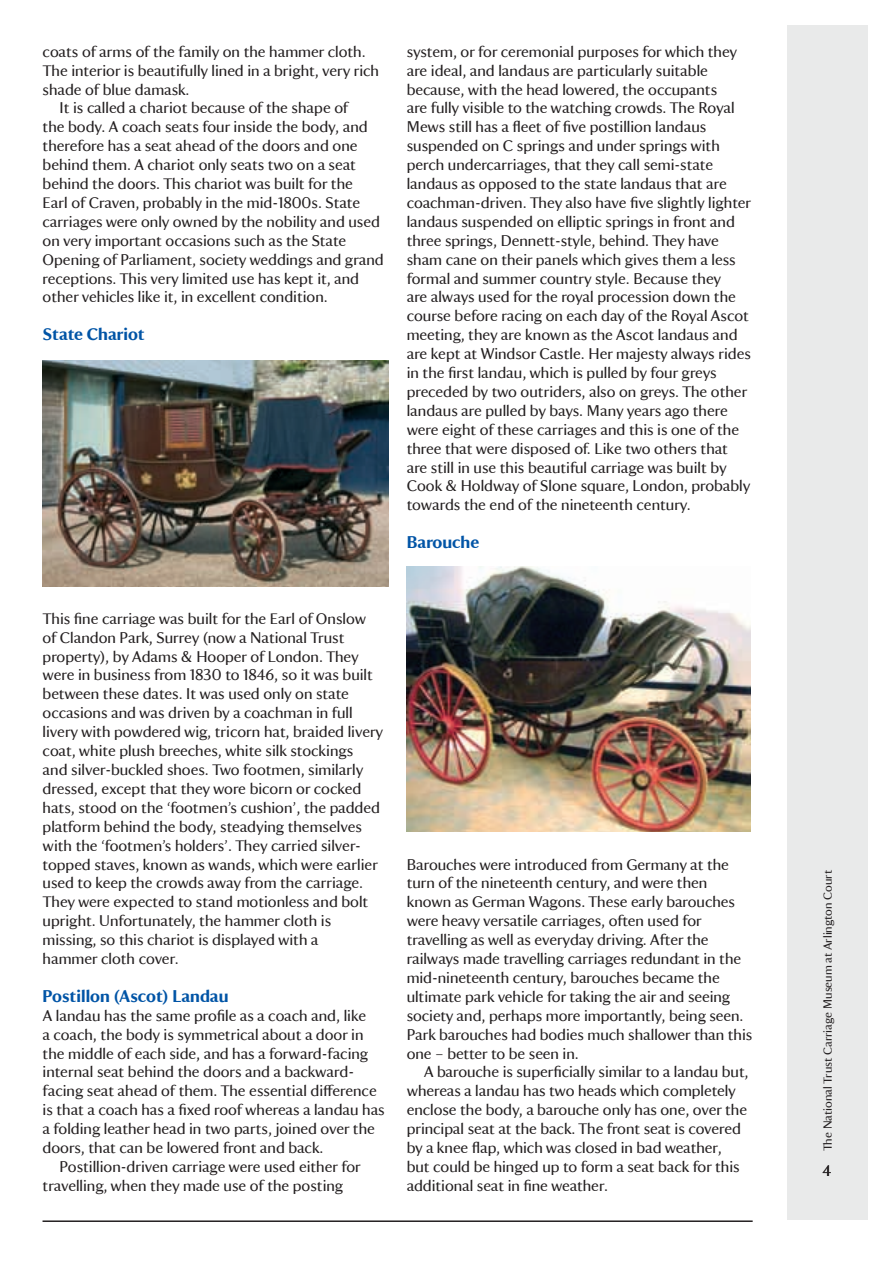
<style>
.page{position:relative;width:893px;height:1263px;background:#fff}
.page>*{position:absolute;margin:0;border:0;box-sizing:border-box;transform-origin:0 0}
.t1{font:700 17.25px "National Trust TT";color:#0154a6}
.t2{font:15.75px/18.9px "National Trust TT";color:#231f20}
.t3{font:12px "National Trust TT";color:#231f20}
</style>
<div class="page">
<div style="left:787px;top:26px;width:80px;height:1194px;background:#e9eaea"></div>
<hr style="left:43px;top:1220px;width:710px;height:2px;background:#231f20">
<img style="left:43px;top:360px;width:346px;height:226px">
<img style="left:407px;top:567px;width:344px;height:264px">
<p class="t2" style="left:43px;top:41px;width:325px">coats of arms of the family on the hammer cloth.</p>
<p class="t2" style="left:43px;top:60px;width:338px">The interior is beautifully lined in a bright, very rich</p>
<p class="t2" style="left:43px;top:79px;width:148px">shade of blue damask.</p>
<p class="t2" style="left:60px;top:98px;width:290px">It is called a chariot because of the shape of</p>
<p class="t2" style="left:43px;top:116px;width:327px">the body. A coach seats four inside the body, and</p>
<p class="t2" style="left:43px;top:135px;width:316px">therefore has a seat ahead of the doors and one</p>
<p class="t2" style="left:43px;top:154px;width:315px">behind them. A chariot only seats two on a seat</p>
<p class="t2" style="left:43px;top:173px;width:312px">behind the doors. This chariot was built for the</p>
<p class="t2" style="left:43px;top:192px;width:319px">Earl of Craven, probably in the mid-1800s. State</p>
<p class="t2" style="left:43px;top:211px;width:339px">carriages were only owned by the nobility and used</p>
<p class="t2" style="left:43px;top:230px;width:305px">on very important occasions such as the State</p>
<p class="t2" style="left:43px;top:249px;width:343px">Opening of Parliament, society weddings and grand</p>
<p class="t2" style="left:43px;top:268px;width:318px">receptions. This very limited use has kept it, and</p>
<p class="t2" style="left:43px;top:287px;width:287px">other vehicles like it, in excellent condition.</p>
<p class="t1" style="left:43px;top:322px;width:104px">State Chariot</p>
<p class="t2" style="left:407px;top:41px;width:346px">system, or for ceremonial purposes for which they are ideal, and landaus are particularly suitable because, with the head lowered, the occupants<br>are fully visible to the watching crowds. The Royal Mews still has a fleet of five postillion landaus suspended on C springs and under springs with perch undercarriages, that they call semi-state landaus as opposed to the state landaus that are coachman-driven. They also have five slightly lighter landaus suspended on elliptic springs in front and three springs, Dennett-style, behind. They have sham cane on their panels which gives them a less formal and summer country style. Because they<br>are always used for the royal procession down the course before racing on each day of the Royal Ascot meeting, they are known as the Ascot landaus and are kept at Windsor Castle. Her majesty always rides in the first landau, which is pulled by four greys preceded by two outriders, also on greys. The other landaus are pulled by bays. Many years ago there were eight of these carriages and this is one of the three that were disposed of. Like two others that are still in use this beautiful carriage was built by Cook &amp; Holdway of Slone square, London, probably towards the end of the nineteenth century.</p>
<p class="t1" style="left:407px;top:530px;width:74px">Barouche</p>
<p class="t2" style="left:43px;top:608px;width:342px">This fine carriage was built for the Earl of Onslow of Clandon Park, Surrey (now a National Trust property), by Adams &amp; Hooper of London. They were in business from 1830 to 1846, so it was built between these dates. It was used only on state occasions and was driven by a coachman in full livery with powdered wig, tricorn hat, braided livery coat, white plush breeches, white silk stockings<br>and silver-buckled shoes. Two footmen, similarly dressed, except that they wore bicorn or cocked hats, stood on the ‘footmen’s cushion’, the padded platform behind the body, steadying themselves with the ‘footmen’s holders’. They carried silver&shy;topped staves, known as wands, which were earlier used to keep the crowds away from the carriage.<br>They were expected to stand motionless and bolt upright. Unfortunately, the hammer cloth is missing, so this chariot is displayed with a<br>hammer cloth cover.</p>
<p class="t1" style="left:43px;top:984px;width:187px">Postillon (Ascot) Landau</p>
<p class="t2" style="left:43px;top:1005px;width:325px">A landau has the same profile as a coach and, like</p>
<p class="t2" style="left:43px;top:1024px;width:322px">a coach, the body is symmetrical about a door in</p>
<p class="t2" style="left:43px;top:1043px;width:327px">the middle of each side, and has a forward-facing</p>
<p class="t2" style="left:43px;top:1062px;width:313px">internal seat behind the doors and a backward-</p>
<p class="t2" style="left:43px;top:1080px;width:336px">facing seat ahead of them. The essential difference</p>
<p class="t2" style="left:43px;top:1099px;width:344px">is that a coach has a fixed roof whereas a landau has</p>
<p class="t2" style="left:43px;top:1118px;width:334px">a folding leather head in two parts, joined over the</p>
<p class="t2" style="left:43px;top:1137px;width:282px">doors, that can be lowered front and back.</p>
<p class="t2" style="left:60px;top:1156px;width:303px">Postillion-driven carriage were used either for</p>
<p class="t2" style="left:43px;top:1175px;width:302px">travelling, when they made use of the posting</p>
<p class="t2" style="left:407px;top:854px;width:347px">Barouches were introduced from Germany at the turn of the nineteenth century, and were then known as German Wagons. These early barouches were heavy versatile carriages, often used for travelling as well as everyday driving. After the railways made travelling carriages redundant in the mid-nineteenth century, barouches became the ultimate park vehicle for taking the air and seeing society and, perhaps more importantly, being seen.<br>Park barouches had bodies much shallower than this one – better to be seen in.</p>
<p class="t2" style="left:407px;top:1062px;width:343px;text-indent:17px">A barouche is superficially similar to a landau but, whereas a landau has two heads which completely enclose the body, a barouche only has one, over the principal seat at the back. The front seat is covered by a knee flap, which was closed in bad weather, but could be hinged up to form a seat back for this additional seat in fine weather.</p>
<p class="t3" style="left:820px;top:1151px;width:283px;rotate:-90deg">The National Trust Carriage Museum at Arlington Court</p>
<p class="t2" style="left:823px;top:1161px;width:10px">4</p>
</div>
